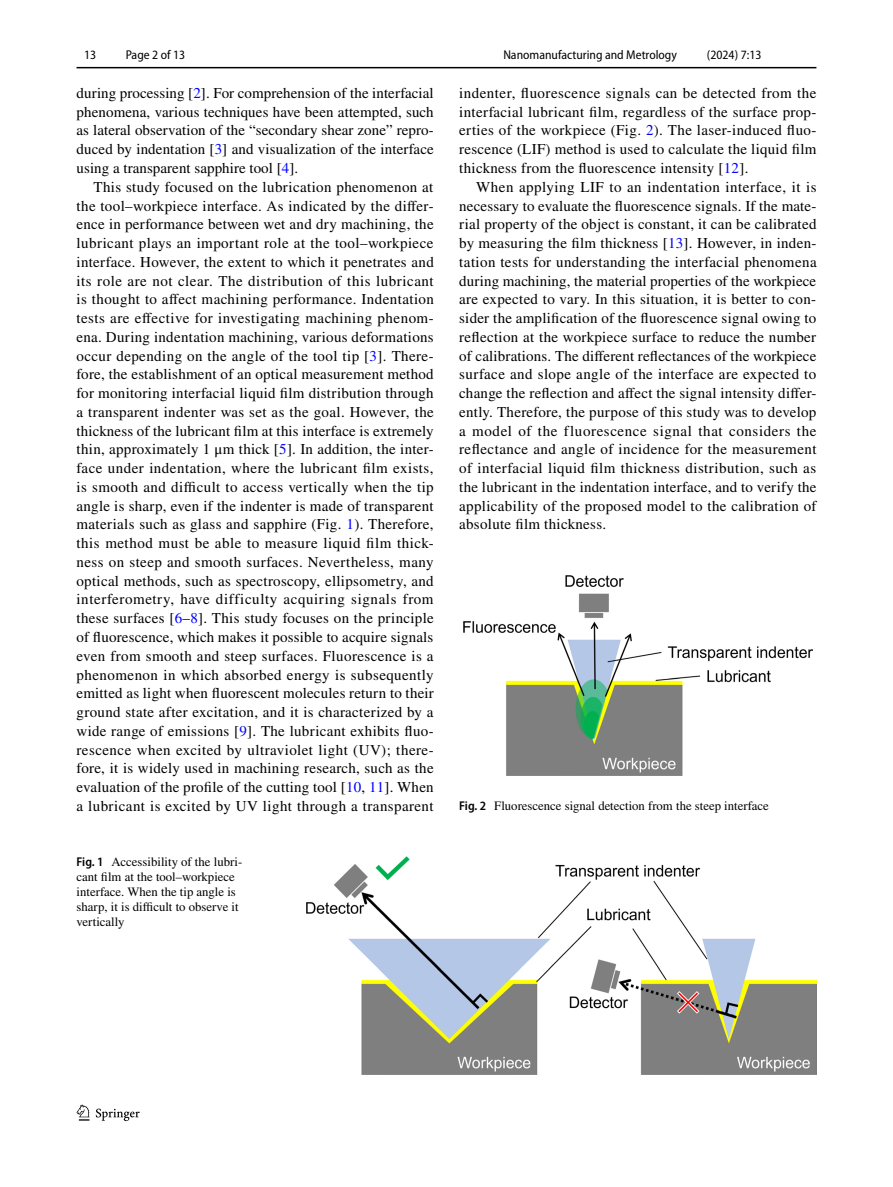
<style>
.page{position:relative;width:893px;height:1187px;background:#fff}
.page>*{position:absolute;margin:0;border:0;box-sizing:border-box;transform-origin:0 0}
.t1{font:15px/18.8px "STIX";letter-spacing:.02em;color:#000;text-align:justify}
.t2{font:12.75px/15px "STIX";color:#000}
.t3{font:semi-condensed 12.75px "Myriad Pro";color:#000}
.s1{color:#00f}
.s2{font-family:"Myriad Pro";font-weight:600;font-stretch:semi-condensed}
</style>
<div class="page">
<hr style="left:77px;top:67px;width:739px;height:1px;background:#000">
<svg style="left:77px;top:1104px;width:12px;height:16px"></svg>
<svg style="left:96px;top:1108px;width:44px;height:12px"></svg>
<img style="left:306px;top:856px;width:510px;height:217px">
<img style="left:463px;top:575px;width:349px;height:200px">
<p class="t3" style="left:84px;top:48px;width:14px">13</p>
<p class="t3" style="left:126px;top:48px;width:61px">Page 2 of 13</p>
<p class="t3" style="left:503px;top:48px;width:175px">Nanomanufacturing and Metrology</p>
<p class="t3" style="left:707px;top:48px;width:56px">(2024) 7:13</p>
<p class="t1" style="left:77px;top:84px;width:359px">during processing [<span class="s1">2</span>]. For comprehension of the interfacial phenomena, various techniques have been attempted, such as lateral observation of the “secondary shear zone” repro&shy;duced by indentation [<span class="s1">3</span>] and visualization of the interface using a transparent sapphire tool [<span class="s1">4</span>].</p>
<p class="t1" style="left:77px;top:178px;width:359px;text-indent:17px">This study focused on the lubrication phenomenon at the tool–workpiece interface. As indicated by the differ&shy;ence in performance between wet and dry machining, the lubricant plays an important role at the tool–workpiece interface. However, the extent to which it penetrates and its role are not clear. The distribution of this lubricant is thought to affect machining performance. Indentation tests are effective for investigating machining phenom&shy;ena. During indentation machining, various deformations occur depending on the angle of the tool tip [<span class="s1">3</span>]. There&shy;fore, the establishment of an optical measurement method for monitoring interfacial liquid film distribution through a transparent indenter was set as the goal. However, the thickness of the lubricant film at this interface is extremely thin, approximately 1 μm thick [<span class="s1">5</span>]. In addition, the inter&shy;face under indentation, where the lubricant film exists, is smooth and difficult to access vertically when the tip angle is sharp, even if the indenter is made of transparent materials such as glass and sapphire (Fig. <span class="s1">1</span>). Therefore, this method must be able to measure liquid film thick&shy;ness on steep and smooth surfaces. Nevertheless, many optical methods, such as spectroscopy, ellipsometry, and interferometry, have difficulty acquiring signals from these surfaces [<span class="s1">6</span>–<span class="s1">8</span>]. This study focuses on the principle of fluorescence, which makes it possible to acquire signals even from smooth and steep surfaces. Fluorescence is a phenomenon in which absorbed energy is subsequently emitted as light when fluorescent molecules return to their ground state after excitation, and it is characterized by a wide range of emissions [<span class="s1">9</span>]. The lubricant exhibits fluo&shy;rescence when excited by ultraviolet light (UV); there&shy;fore, it is widely used in machining research, such as the evaluation of the profile of the cutting tool [<span class="s1">10</span>, <span class="s1">11</span>]. When a lubricant is excited by UV light through a transparent</p>
<p class="t1" style="left:459px;top:84px;width:359px">indenter, fluorescence signals can be detected from the interfacial lubricant film, regardless of the surface prop&shy;erties of the workpiece (Fig. <span class="s1">2</span>). The laser-induced fluo&shy;rescence (LIF) method is used to calculate the liquid film thickness from the fluorescence intensity [<span class="s1">12</span>].</p>
<p class="t1" style="left:459px;top:178px;width:359px;text-indent:17px">When applying LIF to an indentation interface, it is necessary to evaluate the fluorescence signals. If the mate&shy;rial property of the object is constant, it can be calibrated by measuring the film thickness [<span class="s1">13</span>]. However, in inden&shy;tation tests for understanding the interfacial phenomena during machining, the material properties of the workpiece are expected to vary. In this situation, it is better to con&shy;sider the amplification of the fluorescence signal owing to reflection at the workpiece surface to reduce the number of calibrations. The different reflectances of the workpiece surface and slope angle of the interface are expected to change the reflection and affect the signal intensity differ&shy;ently. Therefore, the purpose of this study was to develop a model of the fluorescence signal that considers the reflectance and angle of incidence for the measurement of interfacial liquid film thickness distribution, such as the lubricant in the indentation interface, and to verify the applicability of the proposed model to the calibration of absolute film thickness.</p>
<p class="t2" style="left:459px;top:799px;width:311px"><span class="s2">Fig. 2</span> Fluorescence signal detection from the steep interface</p>
<p class="t2" style="left:77px;top:854px;width:167px"><span class="s2">Fig. 1</span> Accessibility of the lubri&shy;cant film at the tool–workpiece interface. When the tip angle is sharp, it is difficult to observe it vertically</p>
</div>
